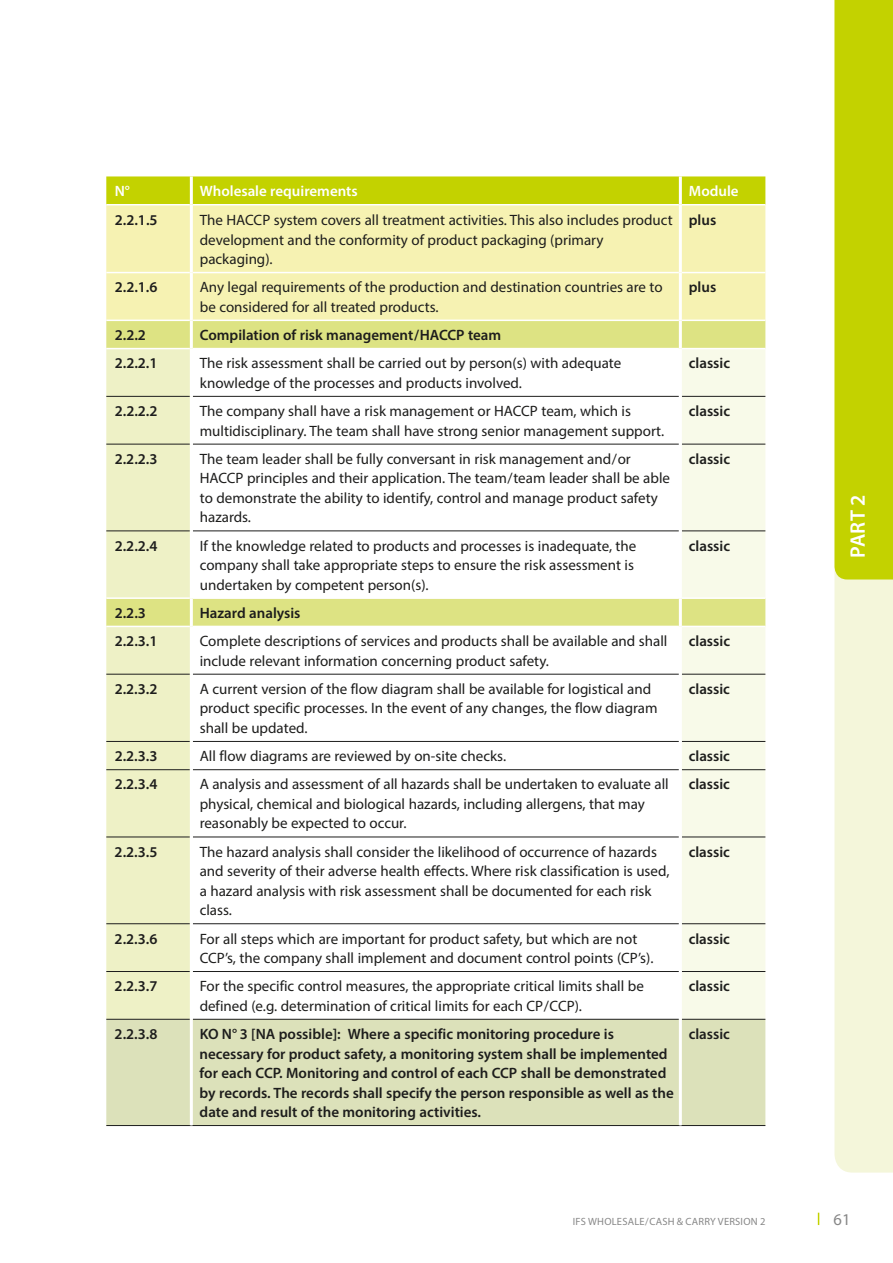
<style>
.page{position:relative;width:893px;height:1263px;background:#fff}
.page>*{position:absolute;margin:0;border:0;box-sizing:border-box;transform-origin:0 0}
.t1{font:600 21px "Myriad Pro";color:#fff}
.t2{font:16.5px "Myriad Pro";color:#878787}
.t3{font:15px/19.5px "Myriad Pro";color:#1d1d1c}
.t4{font:600 15px/19.5px "Myriad Pro";color:#1d1d1c}
.t5{font:600 15px "Myriad Pro";color:#fff}
.t6{font:10.5px "Myriad Pro";letter-spacing:.02em;color:#878787}
</style>
<div class="page">
<div style="left:834px;top:579px;width:59px;height:593px;background:#f4f6da"></div>
<div style="left:834px;top:0;width:59px;height:579px;background:#c3d200"></div>
<svg style="left:818px;top:1213px;width:1px;height:12px"></svg>
<div style="left:106px;top:176px;width:659px;height:28px;background:#c3d200"></div>
<div style="left:106px;top:205px;width:659px;height:115px;background:#f6f2b2"></div>
<svg style="left:106px;top:321px;width:659px;height:305px"></svg>
<div style="left:106px;top:349px;width:84px;height:670px;background:#eef1c6"></div>
<div style="left:682px;top:349px;width:83px;height:670px;background:#f8fae9"></div>
<div style="left:106px;top:1020px;width:659px;height:105px;background:#dce1ba"></div>
<hr style="left:106px;top:1125px;width:85px;height:1px;background:#1d1d1c">
<hr style="left:191px;top:1125px;width:489px;height:1px;background:#1d1d1c">
<hr style="left:680px;top:1125px;width:85px;height:1px;background:#1d1d1c">
<hr style="left:106px;top:348px;width:84px;height:1px;background:#fff">
<hr style="left:193px;top:348px;width:486px;height:1px;background:#fff">
<hr style="left:682px;top:348px;width:83px;height:1px;background:#fff">
<hr style="left:106px;top:597px;width:84px;height:2px;background:#fff">
<hr style="left:193px;top:597px;width:486px;height:2px;background:#fff">
<hr style="left:682px;top:597px;width:83px;height:2px;background:#fff">
<hr style="left:106px;top:626px;width:84px;height:1px;background:#fff">
<hr style="left:682px;top:626px;width:83px;height:1px;background:#fff">
<hr style="left:106px;top:396px;width:84px;height:1px;background:#1d1d1c">
<hr style="left:193px;top:396px;width:486px;height:1px;background:#1d1d1c">
<hr style="left:682px;top:396px;width:83px;height:1px;background:#1d1d1c">
<hr style="left:106px;top:444px;width:84px;height:1px;background:#1d1d1c">
<hr style="left:193px;top:444px;width:486px;height:1px;background:#1d1d1c">
<hr style="left:682px;top:444px;width:83px;height:1px;background:#1d1d1c">
<hr style="left:106px;top:531px;width:84px;height:1px;background:#1d1d1c">
<hr style="left:193px;top:531px;width:486px;height:1px;background:#1d1d1c">
<hr style="left:682px;top:531px;width:83px;height:1px;background:#1d1d1c">
<hr style="left:106px;top:674px;width:84px;height:1px;background:#1d1d1c">
<hr style="left:193px;top:674px;width:486px;height:1px;background:#1d1d1c">
<hr style="left:682px;top:674px;width:83px;height:1px;background:#1d1d1c">
<hr style="left:106px;top:741px;width:84px;height:1px;background:#1d1d1c">
<hr style="left:193px;top:741px;width:486px;height:1px;background:#1d1d1c">
<hr style="left:682px;top:741px;width:83px;height:1px;background:#1d1d1c">
<hr style="left:106px;top:769px;width:84px;height:1px;background:#1d1d1c">
<hr style="left:193px;top:769px;width:486px;height:1px;background:#1d1d1c">
<hr style="left:682px;top:769px;width:83px;height:1px;background:#1d1d1c">
<hr style="left:106px;top:837px;width:84px;height:1px;background:#1d1d1c">
<hr style="left:193px;top:837px;width:486px;height:1px;background:#1d1d1c">
<hr style="left:682px;top:837px;width:83px;height:1px;background:#1d1d1c">
<hr style="left:106px;top:923px;width:84px;height:1px;background:#1d1d1c">
<hr style="left:193px;top:923px;width:486px;height:1px;background:#1d1d1c">
<hr style="left:682px;top:923px;width:83px;height:1px;background:#1d1d1c">
<hr style="left:106px;top:971px;width:84px;height:1px;background:#1d1d1c">
<hr style="left:193px;top:971px;width:486px;height:1px;background:#1d1d1c">
<hr style="left:682px;top:971px;width:83px;height:1px;background:#1d1d1c">
<hr style="left:106px;top:1019px;width:84px;height:1px;background:#1d1d1c">
<hr style="left:193px;top:1019px;width:486px;height:1px;background:#1d1d1c">
<hr style="left:682px;top:1019px;width:83px;height:1px;background:#1d1d1c">
<hr style="left:106px;top:272px;width:84px;height:1px;background:#fff">
<hr style="left:193px;top:272px;width:486px;height:1px;background:#fff">
<hr style="left:682px;top:272px;width:83px;height:1px;background:#fff">
<hr style="left:190px;top:205px;width:3px;height:68px;background:#fff">
<hr style="left:679px;top:205px;width:3px;height:68px;background:#fff">
<hr style="left:190px;top:273px;width:3px;height:47px;background:#fff">
<hr style="left:679px;top:273px;width:3px;height:47px;background:#fff">
<hr style="left:190px;top:320px;width:3px;height:29px;background:#fff">
<hr style="left:679px;top:320px;width:3px;height:29px;background:#fff">
<hr style="left:190px;top:349px;width:3px;height:47px;background:#fff">
<hr style="left:679px;top:349px;width:3px;height:47px;background:#fff">
<hr style="left:190px;top:396px;width:3px;height:48px;background:#fff">
<hr style="left:679px;top:396px;width:3px;height:48px;background:#fff">
<hr style="left:190px;top:444px;width:3px;height:87px;background:#fff">
<hr style="left:679px;top:444px;width:3px;height:87px;background:#fff">
<hr style="left:190px;top:531px;width:3px;height:67px;background:#fff">
<hr style="left:679px;top:531px;width:3px;height:67px;background:#fff">
<hr style="left:190px;top:598px;width:3px;height:28px;background:#fff">
<hr style="left:679px;top:598px;width:3px;height:28px;background:#fff">
<hr style="left:190px;top:1019px;width:3px;height:106px;background:#fff">
<hr style="left:679px;top:1019px;width:3px;height:106px;background:#fff">
<hr style="left:190px;top:176px;width:3px;height:29px;background:#fff">
<hr style="left:679px;top:176px;width:3px;height:29px;background:#fff">
<p class="t5" style="left:115px;top:182px;width:17px">N°</p>
<p class="t5" style="left:200px;top:182px;width:159px">Wholesale requirements</p>
<p class="t5" style="left:689px;top:182px;width:51px">Module</p>
<p class="t4" style="left:115px;top:210px;width:44px">2.2.1.5</p>
<p class="t3" style="left:200px;top:210px;width:474px">The HACCP system covers all treatment activities. This also includes product development and the conformity of product packaging (primary packaging).</p>
<p class="t4" style="left:689px;top:210px;width:29px">plus</p>
<p class="t4" style="left:115px;top:277px;width:44px">2.2.1.6</p>
<p class="t3" style="left:200px;top:277px;width:464px">Any legal requirements of the production and destination countries are to be considered for all treated products.</p>
<p class="t4" style="left:689px;top:277px;width:29px">plus</p>
<p class="t4" style="left:115px;top:325px;width:33px">2.2.2</p>
<p class="t4" style="left:200px;top:325px;width:303px">Compilation of risk management/HACCP team</p>
<p class="t4" style="left:115px;top:353px;width:44px">2.2.2.1</p>
<p class="t3" style="left:200px;top:353px;width:423px">The risk assessment shall be carried out by person(s) with adequate knowledge of the processes and products involved.</p>
<p class="t4" style="left:689px;top:353px;width:43px">classic</p>
<p class="t4" style="left:115px;top:401px;width:44px">2.2.2.2</p>
<p class="t3" style="left:200px;top:401px;width:466px">The company shall have a risk management or HACCP team, which is multidisciplinary. The team shall have strong senior management support.</p>
<p class="t4" style="left:689px;top:401px;width:43px">classic</p>
<p class="t4" style="left:115px;top:449px;width:44px">2.2.2.3</p>
<p class="t3" style="left:200px;top:449px;width:472px">The team leader shall be fully conversant in risk management and/or HACCP principles and their application. The team/team leader shall be able to demonstrate the ability to identify, control and manage product safety hazards.</p>
<p class="t4" style="left:689px;top:449px;width:43px">classic</p>
<p class="t4" style="left:115px;top:535px;width:44px">2.2.2.4</p>
<p class="t3" style="left:200px;top:536px;width:438px">If the knowledge related to products and processes is inadequate, the company shall take appropriate steps to ensure the risk assessment is undertaken by competent person(s).</p>
<p class="t4" style="left:689px;top:535px;width:43px">classic</p>
<p class="t4" style="left:115px;top:603px;width:33px">2.2.3</p>
<p class="t4" style="left:200px;top:603px;width:102px">Hazard analysis</p>
<p class="t4" style="left:115px;top:631px;width:44px">2.2.3.1</p>
<p class="t3" style="left:200px;top:631px;width:469px">Complete descriptions of services and products shall be available and shall include relevant information concerning product safety.</p>
<p class="t4" style="left:689px;top:631px;width:43px">classic</p>
<p class="t4" style="left:115px;top:679px;width:44px">2.2.3.2</p>
<p class="t3" style="left:200px;top:679px;width:459px">A current version of the flow diagram shall be available for logistical and product specific processes. In the event of any changes, the flow diagram shall be updated.</p>
<p class="t4" style="left:689px;top:679px;width:43px">classic</p>
<p class="t4" style="left:115px;top:746px;width:44px">2.2.3.3</p>
<p class="t3" style="left:200px;top:746px;width:308px">All flow diagrams are reviewed by on-site checks.</p>
<p class="t4" style="left:689px;top:746px;width:43px">classic</p>
<p class="t4" style="left:115px;top:774px;width:44px">2.2.3.4</p>
<p class="t3" style="left:200px;top:774px;width:471px">A analysis and assessment of all hazards shall be undertaken to evaluate all physical, chemical and biological hazards, including allergens, that may reasonably be expected to occur.</p>
<p class="t4" style="left:689px;top:774px;width:43px">classic</p>
<p class="t4" style="left:115px;top:841px;width:44px">2.2.3.5</p>
<p class="t3" style="left:200px;top:842px;width:471px">The hazard analysis shall consider the likelihood of occurrence of hazards and severity of their adverse health effects. Where risk classification is used, a hazard analysis with risk assessment shall be documented for each risk class.</p>
<p class="t4" style="left:689px;top:841px;width:43px">classic</p>
<p class="t4" style="left:115px;top:928px;width:44px">2.2.3.6</p>
<p class="t3" style="left:200px;top:928px;width:455px">For all steps which are important for product safety, but which are not<br>CCP’s, the company shall implement and document control points (CP’s).</p>
<p class="t4" style="left:689px;top:928px;width:43px">classic</p>
<p class="t4" style="left:115px;top:976px;width:44px">2.2.3.7</p>
<p class="t3" style="left:200px;top:976px;width:446px">For the specific control measures, the appropriate critical limits shall be defined (e.g. determination of critical limits for each CP/CCP).</p>
<p class="t4" style="left:689px;top:976px;width:43px">classic</p>
<p class="t4" style="left:115px;top:1024px;width:44px">2.2.3.8</p>
<p class="t4" style="left:200px;top:1024px;width:476px">KO N° 3 [NA possible]: Where a specific monitoring procedure is necessary for product safety, a monitoring system shall be implemented for each CCP. Monitoring and control of each CCP shall be demonstrated by records. The records shall specify the person responsible as well as the date and result of the monitoring activities.</p>
<p class="t4" style="left:689px;top:1024px;width:43px">classic</p>
<h1 class="t1" style="left:844px;top:558px;width:65px;rotate:-90deg">PART 2</h1>
<p class="t6" style="left:573px;top:1215px;width:194px">IFS WHOLESALE/CASH &amp; CARRY VERSION 2</p>
<p class="t2" style="left:833px;top:1209px;width:18px">61</p>
</div>
